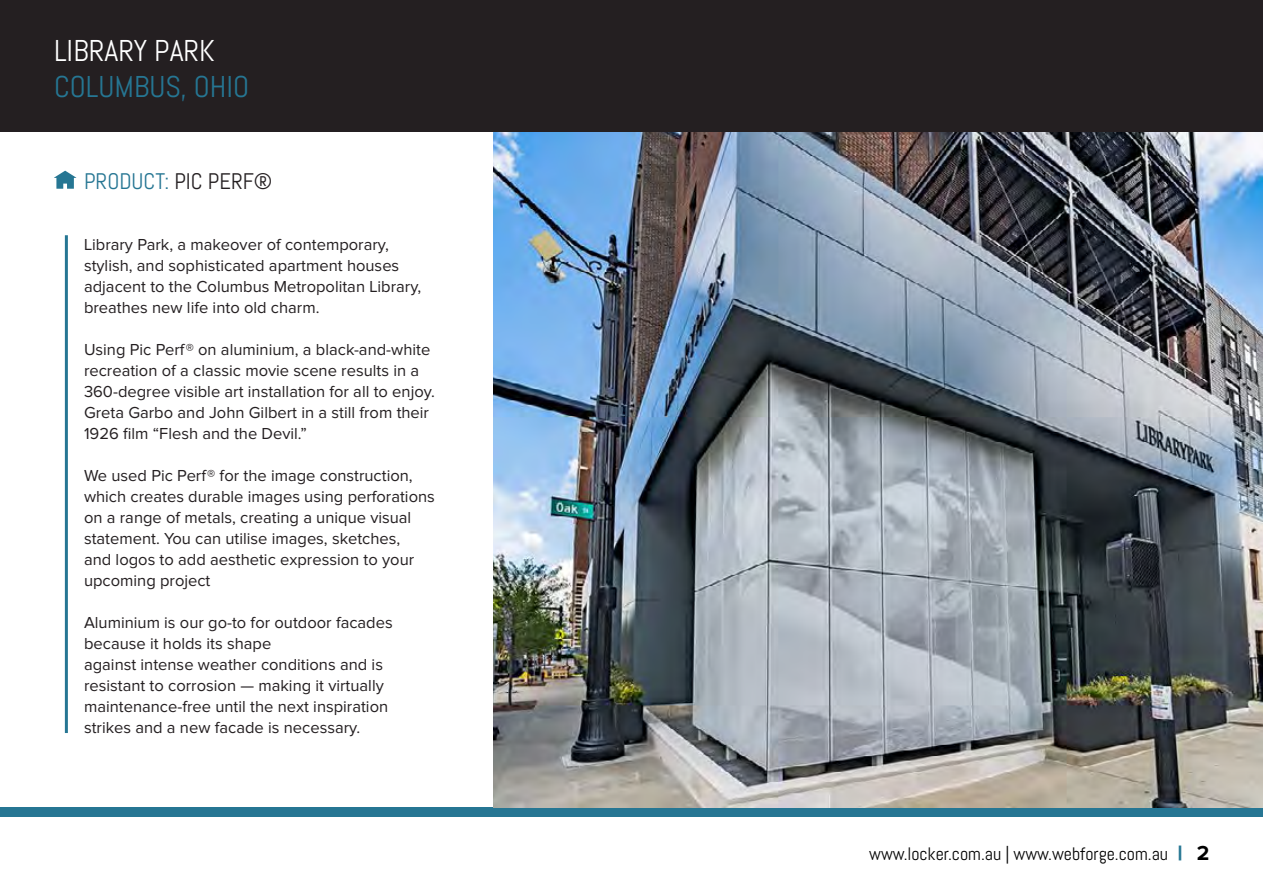
<style>
.page{position:relative;width:1263px;height:894px;background:#fff}
.page>*{position:absolute;margin:0;border:0;box-sizing:border-box;transform-origin:0 0}
.t1{font:30px "Abel";color:#267693}
.t2{font:30px "Abel";color:#fff}
.t3{font:22.5px "Abel";color:#267693}
.t4{font:18px "Abel";color:#000}
.t5{font:16.5px/21px "Proxima Nova";color:#241f21}
.s1{color:#241f21}
.s2{font-family:"Proxima Nova";font-weight:900;font-size:21px;color:#267693}
.s3{font-family:"Proxima Nova";font-weight:700;font-size:21px}
</style>
<div class="page">
<div style="left:0;top:807px;width:1263px;height:9px;background:#267693"></div>
<img style="left:493px;top:131px;width:770px;height:676px">
<svg style="left:54px;top:171px;width:22px;height:18px"></svg>
<hr style="left:65px;top:235px;width:3px;height:497px;background:#267693">
<div style="left:0;top:0;width:1263px;height:131px;background:#241f21"></div>
<h1 class="t2" style="left:54px;top:32px;width:162px">LIBRARY PARK</h1>
<h1 class="t1" style="left:54px;top:68px;width:197px">COLUMBUS, OHIO</h1>
<h2 class="t3" style="left:84px;top:167px;width:190px">PRODUCT: <span class="s1">PIC PERF®</span></h2>
<p class="t5" style="left:84px;top:234px;width:339px">Library Park, a makeover of contemporary, stylish, and sophisticated apartment houses adjacent to the Columbus Metropolitan Library, breathes new life into old charm.</p>
<p class="t5" style="left:84px;top:339px;width:352px">Using Pic Perf® on aluminium, a black-and-white recreation of a classic movie scene results in a 360-degree visible art installation for all to enjoy.<br>Greta Garbo and John Gilbert in a still from their 1926 film “Flesh and the Devil.”</p>
<p class="t5" style="left:84px;top:465px;width:352px">We used Pic Perf® for the image construction, which creates durable images using perforations on a range of metals, creating a unique visual statement. You can utilise images, sketches,<br>and logos to add aesthetic expression to your upcoming project</p>
<p class="t5" style="left:84px;top:612px;width:310px">Aluminium is our go-to for outdoor facades because it holds its shape<br>against intense weather conditions and is resistant to corrosion — making it virtually maintenance-free until the next inspiration strikes and a new facade is necessary.</p>
<p class="t4" style="left:869px;top:842px;width:342px">www.locker.com.au | www.webforge.com.au <span class="s2">|</span> <span class="s3">2</span></p>
</div>
